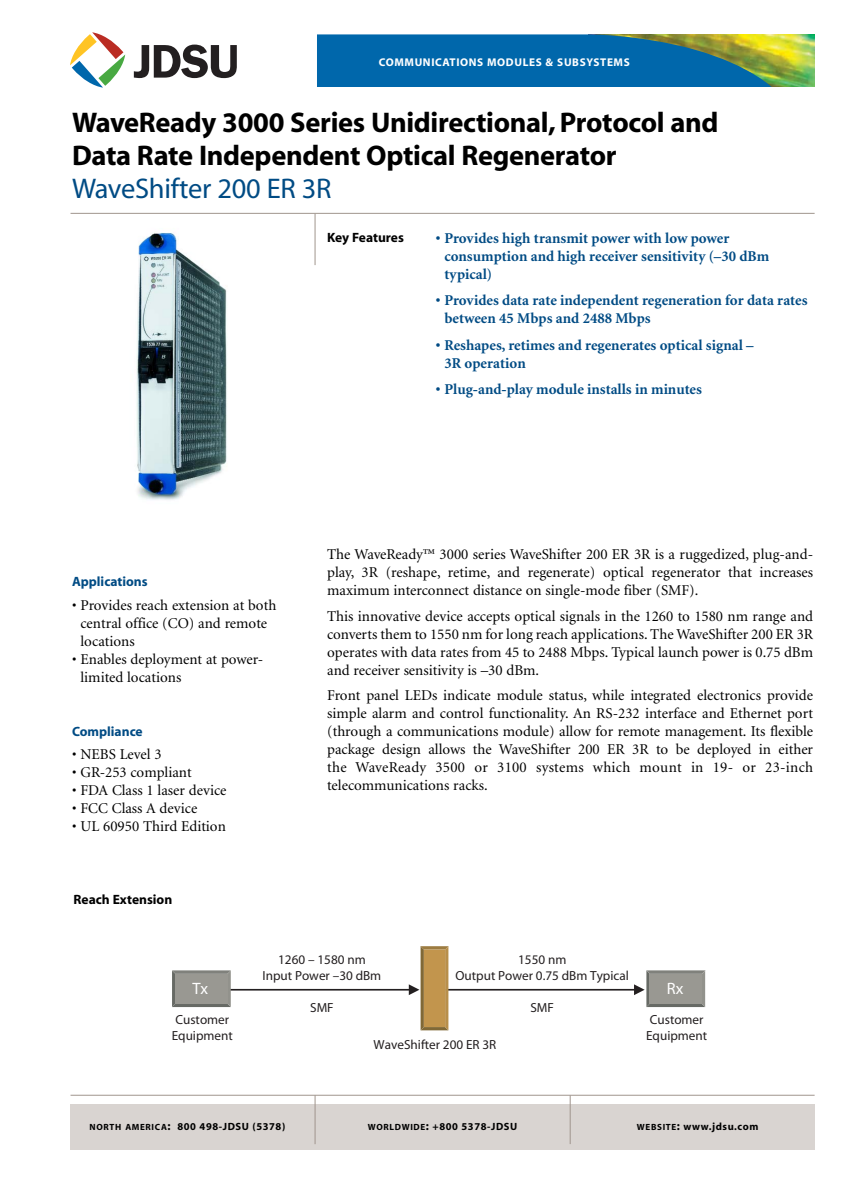
<style>
.page{position:relative;width:864px;height:1191px;background:#fff}
.page>*{position:absolute;margin:0;border:0;box-sizing:border-box;transform-origin:0 0}
.t1{font:28.5px/33px "Myriad MM 700 600";letter-spacing:-.01em;color:#000}
.t2{font:28.5px "Myriad MM 400 600";letter-spacing:-.01em;color:#004b84}
.t3{font:16.5px "Myriad MM.400.600.";color:#fff}
.t4{font:15px/18px "Minion";color:#000;text-align:justify}
.t5{font:700 15px/18px "Minion";color:#004b84}
.t6{font:13.5px "Myriad MM 700 600";color:#000}
.t7{font:13.5px "Myriad MM 700 600";color:#004b84}
.t8{font:13.2px/15.9px "Myriad MM.400.600.";color:#231f20;text-align:center}
.t9{font:11.25px "Myriad MM 700 600";letter-spacing:.055em;color:#fff}
.t10{font:10.5px "Myriad MM 700 600";letter-spacing:.055em;color:#000}
.s1{font-size:9px}
.s2{font-size:12px}
</style>
<div class="page">
<svg style="left:70px;top:32px;width:55px;height:56px"></svg>
<svg style="left:134px;top:45px;width:103px;height:33px"></svg>
<img style="left:773px;top:34px;width:42px;height:52px">
<svg style="left:317px;top:34px;width:456px;height:52px;background:#166f9b"></svg>
<hr style="left:71px;top:213px;width:744px;height:1px;background:#a0958d">
<div style="left:71px;top:1104px;width:744px;height:45px;background:#d9d4d1"></div>
<hr style="left:315px;top:1095px;width:1px;height:49px;background:#a0958d">
<hr style="left:570px;top:1095px;width:1px;height:49px;background:#a0958d">
<hr style="left:71px;top:1094px;width:744px;height:1px;background:#a0958d">
<hr style="left:315px;top:214px;width:1px;height:51px;background:#a0958d">
<img style="left:136px;top:232px;width:91px;height:268px">
<hr style="left:221px;top:989px;width:193px;height:1px;background:#231f20">
<hr style="left:446px;top:989px;width:193px;height:1px;background:#231f20">
<svg style="left:409px;top:946px;width:39px;height:84px"></svg>
<div style="left:424px;top:949px;width:21px;height:78px;background:#c2954d"></div>
<svg style="left:634px;top:970px;width:71px;height:37px"></svg>
<div style="left:650px;top:973px;width:52px;height:30px;background:#999892"></div>
<svg style="left:172px;top:970px;width:59px;height:37px"></svg>
<div style="left:175px;top:973px;width:52px;height:30px;background:#999892"></div>
<p class="t9" style="left:379px;top:58px;width:253px">COMMUNICATIONS MODULES &amp; SUBSYSTEMS</p>
<h1 class="t1" style="left:72px;top:108px;width:648px">WaveReady 3000 Series Unidirectional, Protocol and<br>Data Rate Independent Optical Regenerator</h1>
<h1 class="t2" style="left:72px;top:177px;width:261px">WaveShifter 200 ER 3R</h1>
<p class="t6" style="left:327px;top:232px;width:78px">Key Features</p>
<p class="t5" style="left:444px;top:230px;width:326px;text-indent:-9px">• Provides high transmit power with low power consumption and high receiver sensitivity (–30 dBm typical)</p>
<p class="t5" style="left:444px;top:293px;width:365px;text-indent:-9px">• Provides data rate independent regeneration for data rates between 45 Mbps and 2488 Mbps</p>
<p class="t5" style="left:444px;top:337px;width:311px;text-indent:-9px">• Reshapes, retimes and regenerates optical signal –<br>3R operation</p>
<p class="t5" style="left:436px;top:382px;width:267px">• Plug-and-play module installs in minutes</p>
<p class="t7" style="left:72px;top:576px;width:77px">Applications</p>
<p class="t4" style="left:81px;top:597px;width:197px;text-align:left;text-indent:-9px">• Provides reach extension at both central office (CO) and remote locations</p>
<p class="t4" style="left:81px;top:651px;width:184px;text-indent:-9px">• Enables deployment at power&shy;limited locations</p>
<p class="t7" style="left:72px;top:726px;width:72px">Compliance</p>
<p class="t4" style="left:72px;top:746px;width:91px">• NEBS Level 3</p>
<p class="t4" style="left:72px;top:764px;width:121px">• GR-253 compliant</p>
<p class="t4" style="left:72px;top:782px;width:156px">• FDA Class 1 laser device</p>
<p class="t4" style="left:72px;top:800px;width:127px">• FCC Class A device</p>
<p class="t4" style="left:72px;top:818px;width:155px">• UL 60950 Third Edition</p>
<p class="t6" style="left:74px;top:894px;width:100px">Reach Extension</p>
<p class="t4" style="left:327px;top:547px;width:488px">The WaveReady™ 3000 series WaveShifter 200 ER 3R is a ruggedized, plug-and&shy;play, 3R (reshape, retime, and regenerate) optical regenerator that increases maximum interconnect distance on single-mode fiber (SMF).</p>
<p class="t4" style="left:327px;top:608px;width:488px">This innovative device accepts optical signals in the 1260 to 1580 nm range and converts them to 1550 nm for long reach applications. The WaveShifter 200 ER 3R operates with data rates from 45 to 2488 Mbps. Typical launch power is 0.75 dBm and receiver sensitivity is –30 dBm.</p>
<p class="t4" style="left:327px;top:687px;width:488px">Front panel LEDs indicate module status, while integrated electronics provide simple alarm and control functionality. An RS-232 interface and Ethernet port (through a communications module) allow for remote management. Its flexible package design allows the WaveShifter 200 ER 3R to be deployed in either the WaveReady 3500 or 3100 systems which mount in 19- or 23-inch telecommunications racks.</p>
<p class="t8" style="left:263px;top:951px;width:120px">1260 – 1580 nm<br>Input Power –30 dBm</p>
<p class="t8" style="left:310px;top:999px;width:25px">SMF</p>
<p class="t8" style="left:456px;top:951px;width:175px">1550 nm<br>Output Power 0.75 dBm Typical</p>
<p class="t8" style="left:530px;top:999px;width:25px">SMF</p>
<p class="t8" style="left:374px;top:1036px;width:124px">WaveShifter 200 ER 3R</p>
<p class="t3" style="left:192px;top:978px;width:17px">Tx</p>
<p class="t3" style="left:667px;top:978px;width:18px">Rx</p>
<p class="t8" style="left:172px;top:1011px;width:63px;text-align:left">Customer<br>Equipment</p>
<p class="t8" style="left:646px;top:1011px;width:63px;text-align:left">Customer<br>Equipment</p>
<p class="t10" style="left:90px;top:1122px;width:197px"><span class="s1">NORTH AMERICA</span><span class="s2">:</span> 800 498-JDSU (5378)</p>
<p class="t10" style="left:368px;top:1122px;width:151px"><span class="s1">WORLDWIDE</span><span class="s2">:</span> +800 5378-JDSU</p>
<p class="t10" style="left:637px;top:1122px;width:123px"><span class="s1">WEBSITE</span><span class="s2">:</span> www.jdsu.com</p>
</div>
